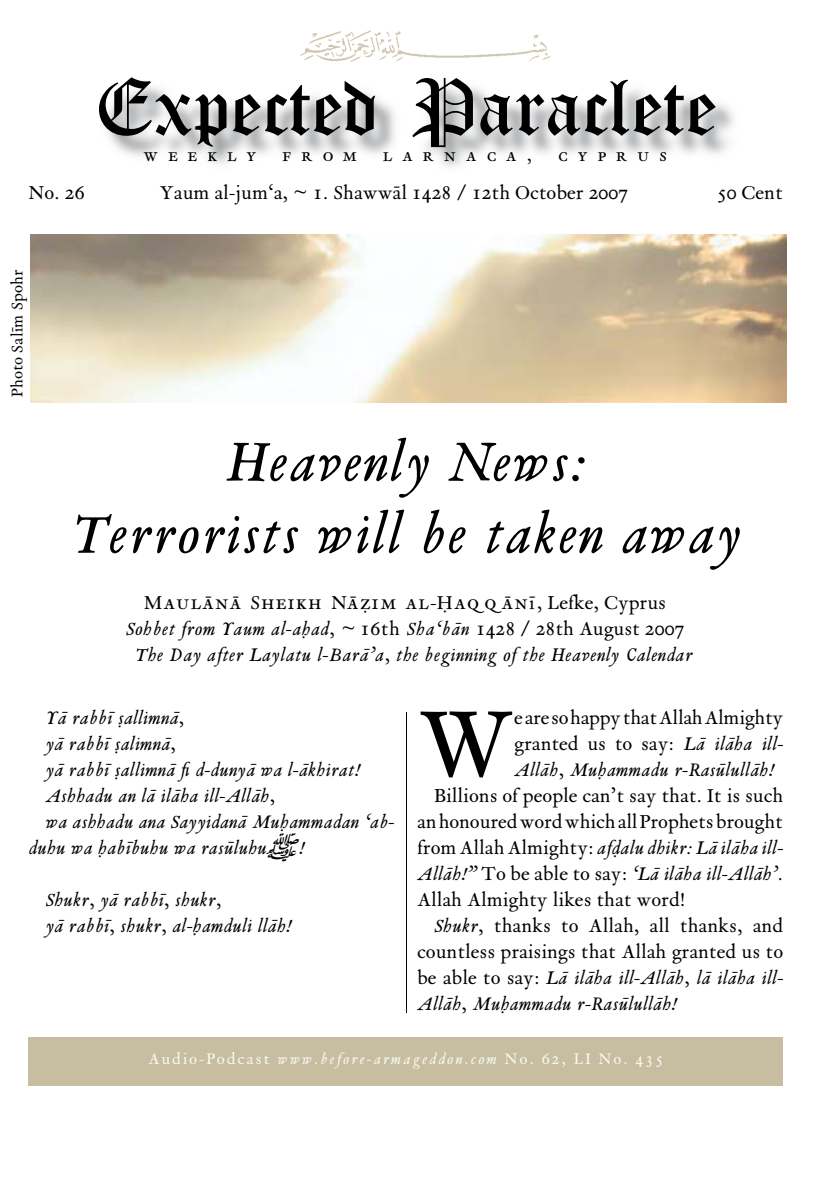
<style>
.page{position:relative;width:840px;height:1191px;background:#fff}
.page>*{position:absolute;margin:0;border:0;box-sizing:border-box;transform-origin:0 0}
.t1{font:110.8px "Spohr VD Normal";color:#000}
.t2{font:80px "Old English Text";color:#000}
.t3{font:66px/72px "Spohr VD Italic";letter-spacing:.01em;color:#000;text-align:center}
.t4{font:22px/26px "Spohr VD Italic";color:#000}
.t5{font:22px/26px "Spohr VD Normal";color:#000}
.t6{font:22px "Spohr VD Kapit";letter-spacing:.06em;color:#000}
.t7{font:20px "Spohr VD Kapit";letter-spacing:.5em;color:#000}
.t8{font:18px "Spohr VD Normal";letter-spacing:.1em;color:#f6faf2}
.t9{font:18px "Spohr VD Normal";letter-spacing:.01em;color:#000}
.s1{font-family:"Spohr VD Normal"}
.s2{font-family:"Spohr VD Italic"}
</style>
<div class="page">
<img style="left:299px;top:30px;width:251px;height:31px">
<hr style="left:405px;top:712px;width:1px;height:300px;background:#000">
<div style="left:29px;top:1037px;width:753px;height:48px;background:#c7bea1"></div>
<img style="left:30px;top:234px;width:756px;height:169px">
<h2 class="t2" style="left:95px;top:56px;width:623px">Expected Paraclete</h2>
<p class="t7" style="left:143px;top:141px;width:114px">weekly</p>
<p class="t7" style="left:282px;top:141px;width:76px">from</p>
<p class="t7" style="left:383px;top:141px;width:150px">larnaca,</p>
<p class="t7" style="left:558px;top:141px;width:110px">cyprus</p>
<p class="t5" style="left:28px;top:180px;width:58px">No. 26</p>
<p class="t5" style="left:160px;top:180px;width:469px">Yaum al-jum‘a, ~ 1. Shawwâl 1428 / 12th October 2007</p>
<p class="t5" style="left:716px;top:180px;width:67px">50 Cent</p>
<p class="t9" style="left:5px;top:397px;width:129px;rotate:-90deg">Photo Salîm Spohr</p>
<h3 class="t3" style="left:70px;top:427px;width:672px">Heavenly News:<br>Terrorists will be taken away</h3>
<p class="t6" style="left:144px;top:587px;width:523px">Maulânâ Sheikh Nâ|im al-Óaqqânî<span class="s1">, Lefke, Cyprus</span></p>
<p class="t4" style="left:126px;top:616px;width:568px;text-align:center">Sohbet from Yaum al-aªad, ~ <span class="s1">16th</span> Sha‘bân <span class="s1">1428 / 28th August 2007<br></span>The Day after Laylatu l-Barâ’a, the beginning of the Heavenly Calendar</p>
<h1 class="t1" style="left:417px;top:666px;width:99px">W</h1>
<p class="t5" style="left:514px;top:705px;width:270px">e are so happy that Allah Almighty granted us to say: <span class="s2">Lâ ilâha ill-</span></p>
<p class="t4" style="left:45px;top:705px;width:140px">Yâ rabbî ¶allimnâ,</p>
<p class="t4" style="left:45px;top:731px;width:132px">yâ rabbî ¶alimnâ,</p>
<p class="t4" style="left:45px;top:757px;width:316px">yâ rabbî ¶allimnâ fi d-dunyâ wa l-âkhi rat!</p>
<p class="t4" style="left:45px;top:783px;width:231px">Ashhadu an lâ ilâha ill-Allâh,</p>
<p class="t4" style="left:45px;top:809px;width:350px">wa ashhadu ana Sayyidanâ Muªammadan ‘ab-</p>
<p class="t4" style="left:28px;top:835px;width:277px">duhu wa ªabîbuhu wa rasûluhu œ!</p>
<p class="t4" style="left:45px;top:887px;width:247px">Shukr, yâ rabbî, shukr,<br>yâ rabbî, shukr, al-ªamduli llâh!</p>
<p class="t4" style="left:514px;top:757px;width:261px">Allâh, Muªammadu r-Rasûlullâh!</p>
<p class="t5" style="left:417px;top:783px;width:367px;text-align:right">Billions of people can’t say that. It is such an honoured word which all Prophets brought</p>
<p class="t4" style="left:417px;top:835px;width:367px"><span class="s1">from Allah Almighty:</span> af¡alu dhikr: Lâ ilâha ill-<br>Allâh!” <span class="s1">To be able to say:</span> ‘Lâ ilâha ill-Allâh’<span class="s1">.</span></p>
<p class="t5" style="left:417px;top:887px;width:270px">Allah Almighty likes that word!</p>
<p class="t5" style="left:434px;top:913px;width:350px"><span class="s2">Shukr</span>, thanks to Allah, all thanks, and</p>
<p class="t5" style="left:417px;top:939px;width:367px">count less praisings that Allah granted us to</p>
<p class="t4" style="left:417px;top:965px;width:367px"><span class="s1">be able to say:</span> Lâ ilâha ill-Allâh, lâ ilâha ill-<br>Allâh, Muªammadu r-Rasûlullâh!</p>
<p class="t8" style="left:148px;top:1045px;width:516px">Audio-Podcast <span class="s2">www.before-armageddon.com</span> No. 62, LI No. 435</p>
</div>
